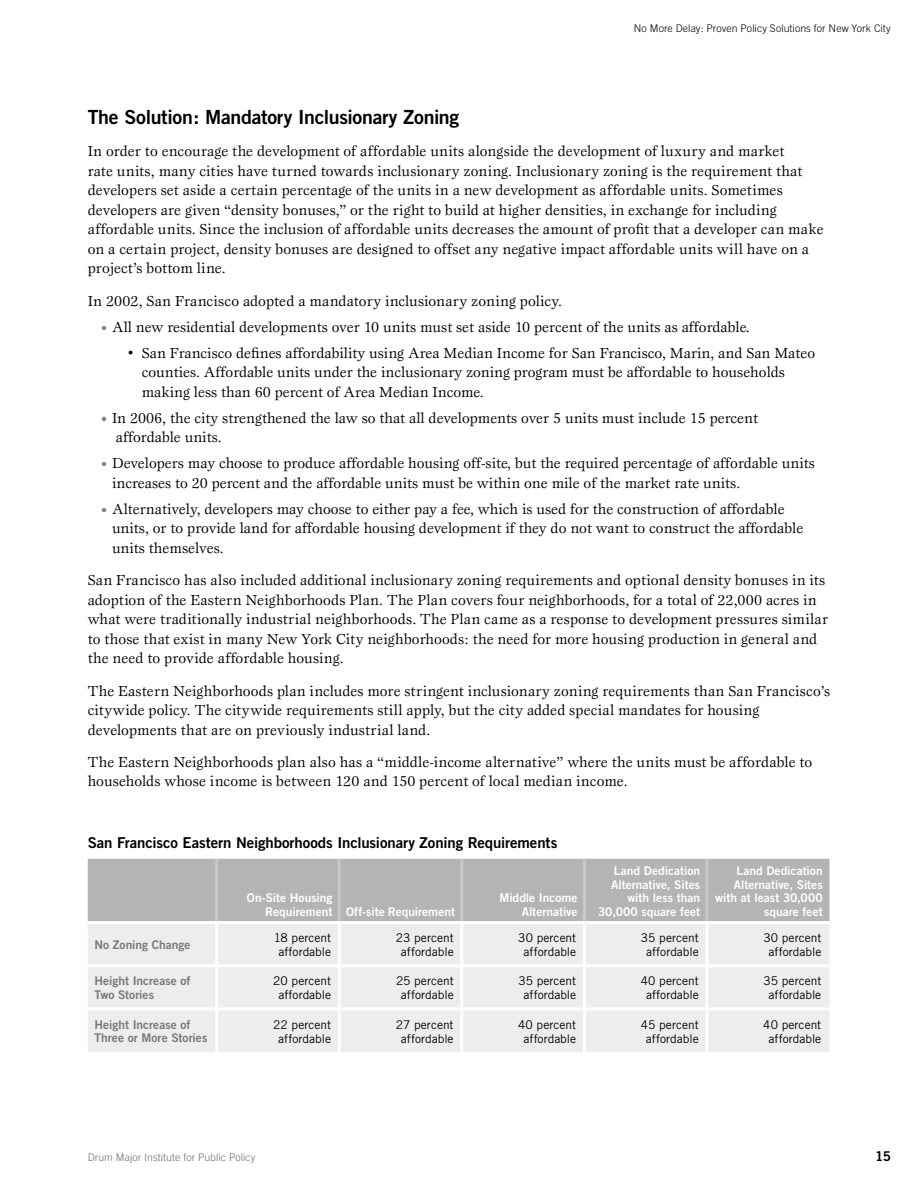
<style>
.page{position:relative;width:918px;height:1188px;background:#fff}
.page>*{position:absolute;margin:0;border:0;box-sizing:border-box;transform-origin:0 0}
.t1{font:19.5px "Trade Gothic Bold Two";letter-spacing:-.015em;color:#000}
.t2{font:15px/19.5px "Esprit";color:#000}
.t3{font:15px "Trade Gothic Bold Two";letter-spacing:-.005em;color:#000}
.t4{font:13.5px "Trade Gothic Bold Two";color:#000}
.t5{font:12px/13.5px "Trade Gothic";color:#000;text-align:center}
.t6{font:12px/13.5px "Trade Gothic Bold Two";color:#fff;text-align:right}
.t7{font:12px/13.5px "Trade Gothic Bold Two";letter-spacing:.005em;color:#77787b}
.t8{font:300 10.5px "Trade Gothic";letter-spacing:.01em;color:#000}
.t9{font:300 10.5px "Trade Gothic";letter-spacing:.01em;color:#6d6f71}
.s1{font-size:12px;color:#808285}
.s2{font-size:10.5px}
</style>
<div class="page">
<div style="left:88px;top:859px;width:742px;height:64px;background:#b2b4b6"></div>
<div style="left:88px;top:924px;width:741px;height:128px;background:#ededee"></div>
<hr style="left:215px;top:924px;width:3px;height:40px;background:#fff">
<hr style="left:338px;top:924px;width:3px;height:40px;background:#fff">
<hr style="left:460px;top:924px;width:3px;height:40px;background:#fff">
<hr style="left:583px;top:924px;width:3px;height:40px;background:#fff">
<hr style="left:705px;top:924px;width:3px;height:40px;background:#fff">
<hr style="left:88px;top:964px;width:129px;height:3px;background:#fff">
<hr style="left:217px;top:964px;width:122px;height:3px;background:#fff">
<hr style="left:215px;top:967px;width:3px;height:40px;background:#fff">
<hr style="left:339px;top:964px;width:123px;height:3px;background:#fff">
<hr style="left:338px;top:967px;width:3px;height:40px;background:#fff">
<hr style="left:462px;top:964px;width:122px;height:3px;background:#fff">
<hr style="left:460px;top:967px;width:3px;height:40px;background:#fff">
<hr style="left:584px;top:964px;width:123px;height:3px;background:#fff">
<hr style="left:583px;top:967px;width:3px;height:40px;background:#fff">
<hr style="left:707px;top:964px;width:122px;height:3px;background:#fff">
<hr style="left:705px;top:967px;width:3px;height:40px;background:#fff">
<hr style="left:88px;top:1007px;width:129px;height:3px;background:#fff">
<hr style="left:217px;top:1007px;width:122px;height:3px;background:#fff">
<hr style="left:215px;top:1010px;width:3px;height:42px;background:#fff">
<hr style="left:339px;top:1007px;width:123px;height:3px;background:#fff">
<hr style="left:338px;top:1010px;width:3px;height:42px;background:#fff">
<hr style="left:462px;top:1007px;width:122px;height:3px;background:#fff">
<hr style="left:460px;top:1010px;width:3px;height:42px;background:#fff">
<hr style="left:584px;top:1007px;width:123px;height:3px;background:#fff">
<hr style="left:583px;top:1010px;width:3px;height:42px;background:#fff">
<hr style="left:707px;top:1007px;width:122px;height:3px;background:#fff">
<hr style="left:705px;top:1010px;width:3px;height:42px;background:#fff">
<hr style="left:215px;top:859px;width:3px;height:62px;background:#c6c8ca">
<hr style="left:338px;top:859px;width:3px;height:62px;background:#c6c8ca">
<hr style="left:460px;top:859px;width:3px;height:62px;background:#c6c8ca">
<hr style="left:583px;top:859px;width:3px;height:62px;background:#c6c8ca">
<hr style="left:705px;top:859px;width:3px;height:62px;background:#c6c8ca">
<hr style="left:88px;top:921px;width:129px;height:3px;background:#fff">
<hr style="left:217px;top:921px;width:122px;height:3px;background:#fff">
<hr style="left:339px;top:921px;width:123px;height:3px;background:#fff">
<hr style="left:462px;top:921px;width:122px;height:3px;background:#fff">
<hr style="left:584px;top:921px;width:123px;height:3px;background:#fff">
<hr style="left:707px;top:921px;width:122px;height:3px;background:#fff">
<p class="t8" style="left:634px;top:22px;width:259px">No More Delay: Proven Policy Solutions for New York City</p>
<h1 class="t1" style="left:88px;top:105px;width:373px">The Solution: Mandatory I nclusionary Zoning</h1>
<p class="t2" style="left:88px;top:141px;width:737px">In order to encourage the development of affordable units alongside the development of luxury and market<br>rate units, many cities have turned towards inclusionary zoning. Inclusionary zoning is the requirement that developers set aside a certain percentage of the units in a new development as affordable units. Sometimes developers are given “density bonuses,” or the right to build at higher densities, in exchange for including affordable units. Since the inclusion of affordable units decreases the amount of profit that a developer can make on a certain project, density bonuses are designed to offset any negative impact affordable units will have on a project’s bottom line.</p>
<p class="t2" style="left:88px;top:291px;width:476px">In 2002, San Francisco adopted a mandatory inclusionary zoning policy.</p>
<p class="t2" style="left:101px;top:317px;width:650px"><span class="s1">•</span> All new residential developments over 10 units must set aside 10 percent of the units as affordable.</p>
<p class="t2" style="left:142px;top:343px;width:675px;text-indent:-14px"><span class="s2">•</span> San Francisco defines affordability using Area Median Income for San Francisco, Marin, and San Mateo counties. Affordable units under the inclusionary zoning program must be affordable to households making less than 60 percent of Area Median Income.</p>
<p class="t2" style="left:116px;top:408px;width:644px;text-indent:-15px"><span class="s1">•</span> In 2006, the city strengthened the law so that all developments over 5 units must include 15 percent affordable units.</p>
<p class="t2" style="left:112px;top:453px;width:704px;text-indent:-11px"><span class="s1">•</span> Developers may choose to produce affordable housing off-site, but the required percentage of affordable units increases to 20 percent and the affordable units must be within one mile of the market rate units.</p>
<p class="t2" style="left:112px;top:499px;width:693px;text-indent:-11px"><span class="s1">•</span> Alternatively, developers may choose to either pay a fee, which is used for the construction of affordable units, or to provide land for affordable housing development if they do not want to construct the affordable units themselves.</p>
<p class="t2" style="left:88px;top:570px;width:742px">San Francisco has also included additional inclusionary zoning requirements and optional density bonuses in its adoption of the Eastern Neighborhoods Plan. The Plan covers four neighborhoods, for a total of 22,000 acres in what were traditionally industrial neighborhoods. The Plan came as a response to development pressures similar to those that exist in many New York City neighborhoods: the need for more housing production in general and the need to provide affordable housing.</p>
<p class="t2" style="left:88px;top:681px;width:744px">The Eastern Neighborhoods plan includes more stringent inclusionary zoning requirements than San Francisco’s citywide policy. The citywide requirements still apply, but the city added special mandates for housing developments that are on previously industrial land.</p>
<p class="t2" style="left:88px;top:752px;width:726px">The Eastern Neighborhoods plan also has a “middle-income alternative” where the units must be affordable to households whose income is between 120 and 150 percent of local median income.</p>
<p class="t3" style="left:88px;top:834px;width:471px">San Francisco Eastern Neighborhoods I nclusionary Zoning Requirements</p>
<p class="t6" style="left:265px;top:891px;width:191px;text-align:left;text-indent:-18px">On-Site Housing<br>Requirement Off-site Requirement</p>
<p class="t6" style="left:499px;top:891px;width:80px">Middle I ncome<br>Alternative</p>
<p class="t6" style="left:598px;top:864px;width:104px">Land Dedication<br>Alternative, Sites with less than<br>30,000 square feet</p>
<p class="t6" style="left:715px;top:864px;width:109px">Land Dedication<br>Alternative, Sites with at least 30,000 square feet</p>
<p class="t7" style="left:95px;top:938px;width:98px">No Zoning Change</p>
<p class="t5" style="left:274px;top:931px;width:59px">18 percent affordable</p>
<p class="t5" style="left:396px;top:931px;width:59px">23 percent affordable</p>
<p class="t5" style="left:518px;top:931px;width:59px">30 percent affordable</p>
<p class="t5" style="left:641px;top:931px;width:59px">35 percent affordable</p>
<p class="t5" style="left:763px;top:931px;width:59px">30 percent affordable</p>
<p class="t7" style="left:94px;top:974px;width:98px">Height I ncrease of<br>Two Stories</p>
<p class="t5" style="left:273px;top:974px;width:59px">20 percent affordable</p>
<p class="t5" style="left:396px;top:974px;width:59px">25 percent affordable</p>
<p class="t5" style="left:518px;top:974px;width:59px">35 percent affordable</p>
<p class="t5" style="left:641px;top:974px;width:60px">40 percent affordable</p>
<p class="t5" style="left:764px;top:974px;width:59px">35 percent affordable</p>
<p class="t7" style="left:94px;top:1017px;width:114px">Height I ncrease of<br>Three or More Stories</p>
<p class="t5" style="left:273px;top:1018px;width:59px">22 percent affordable</p>
<p class="t5" style="left:396px;top:1018px;width:59px">27 percent affordable</p>
<p class="t5" style="left:518px;top:1018px;width:60px">40 percent affordable</p>
<p class="t5" style="left:641px;top:1018px;width:59px">45 percent affordable</p>
<p class="t5" style="left:763px;top:1018px;width:60px">40 percent affordable</p>
<p class="t9" style="left:88px;top:1151px;width:169px">Drum Major Institute for Public Policy</p>
<p class="t4" style="left:875px;top:1148px;width:17px">15</p>
</div>
